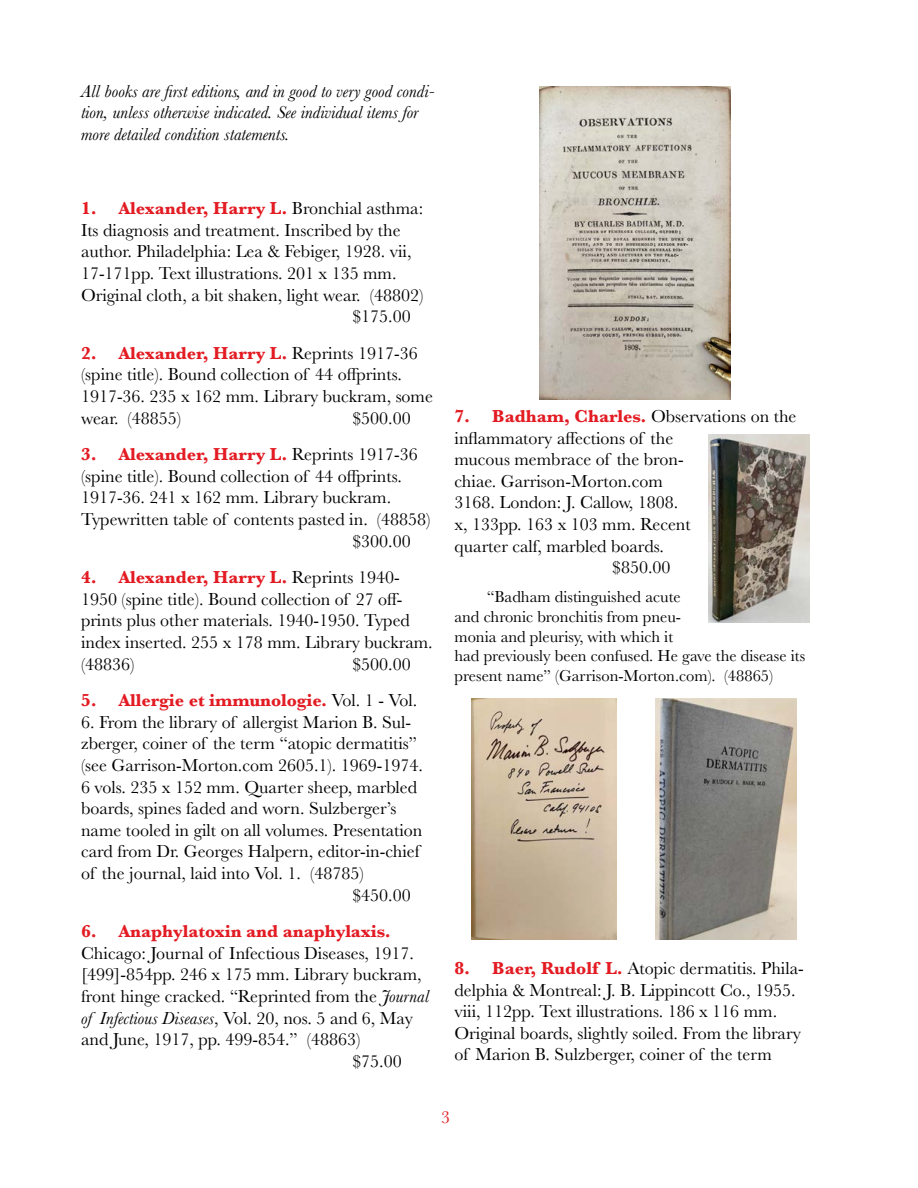
<style>
.page{position:relative;width:918px;height:1188px;background:#fff}
.page>*{position:absolute;margin:0;border:0;box-sizing:border-box;transform-origin:0 0}
.t1{font:18px/21.6px "Baskerville";color:#000}
.t2{font:700 18px "Baskerville";color:#e31b23}
.t3{font:italic 18px/21.6px "Baskerville";color:#000}
.t4{font:18px "Baskerville";color:#e31b23}
.t5{font:16.5px/19.8px "Baskerville";color:#000}
.s1{font-weight:400;color:#000}
.s2{font-weight:700;color:#e31b23}
.s3{font-style:italic}
</style>
<div class="page">
<img style="left:540px;top:86px;width:190px;height:314px">
<img style="left:709px;top:434px;width:101px;height:188px">
<img style="left:471px;top:698px;width:146px;height:241px">
<img style="left:655px;top:698px;width:141px;height:241px">
<p class="t3" style="left:81px;top:80px;width:355px">All books are first editions, and in good to very good condi&shy;tion, unless otherwise indicated. See individual items for more detailed condition statements.</p>
<p class="t2" style="left:81px;top:196px;width:344px">1. Alexander, Harry L. <span class="s1">Bronchial asthma:</span></p>
<p class="t1" style="left:81px;top:219px;width:321px">Its diagnosis and treatment. Inscribed by the</p>
<p class="t1" style="left:81px;top:241px;width:332px">author. Philadelphia: Lea &amp; Febiger, 1928. vii,</p>
<p class="t1" style="left:81px;top:263px;width:317px">17-171pp. Text illustrations. 201 x 135 mm.</p>
<p class="t1" style="left:81px;top:284px;width:344px">Original cloth, a bit shaken, light wear. (48802)</p>
<p class="t1" style="left:352px;top:306px;width:60px">$175.00</p>
<p class="t1" style="left:81px;top:342px;width:353px"><span class="s2">2. Alexander, Harry L.</span> Reprints 1917-36 (spine title). Bound collection of 44 offprints.<br>1917-36. 235 x 162 mm. Library buckram, some wear. (48855)</p>
<p class="t1" style="left:352px;top:407px;width:60px">$500.00</p>
<p class="t2" style="left:81px;top:442px;width:338px">3. Alexander, Harry L. <span class="s1">Reprints 1917-36</span></p>
<p class="t1" style="left:81px;top:465px;width:322px">(spine title). Bound collection of 44 offprints.</p>
<p class="t1" style="left:81px;top:487px;width:312px">1917-36. 241 x 162 mm. Library buckram.</p>
<p class="t1" style="left:81px;top:509px;width:351px">Typewritten table of contents pasted in. (48858)</p>
<p class="t1" style="left:352px;top:530px;width:60px">$300.00</p>
<p class="t1" style="left:81px;top:567px;width:353px"><span class="s2">4. Alexander, Harry L.</span> Reprints 1940- 1950 (spine title). Bound collection of 27 off&shy;prints plus other materials. 1940-1950. Typed index inserted. 255 x 178 mm. Library buckram. (48836)</p>
<p class="t1" style="left:352px;top:653px;width:60px">$500.00</p>
<p class="t2" style="left:81px;top:688px;width:338px">5. Allergie et immunologie. <span class="s1">Vol. 1 - Vol.</span></p>
<p class="t1" style="left:81px;top:711px;width:332px">6. From the library of allergist Marion B. Sul-</p>
<p class="t1" style="left:81px;top:733px;width:338px">zberger, coiner of the term “atopic dermatitis”</p>
<p class="t1" style="left:81px;top:755px;width:344px">(see Garrison-Morton.com 2605.1). 1969-1974.</p>
<p class="t1" style="left:81px;top:776px;width:338px">6 vols. 235 x 152 mm. Quarter sheep, marbled</p>
<p class="t1" style="left:81px;top:798px;width:317px">boards, spines faded and worn. Sulzberger’s</p>
<p class="t1" style="left:81px;top:819px;width:343px">name tooled in gilt on all volumes. Presentation</p>
<p class="t1" style="left:81px;top:841px;width:340px">card from Dr. Georges Halpern, editor-in-chief</p>
<p class="t1" style="left:81px;top:863px;width:284px">of the journal, laid into Vol. 1. (48785)</p>
<p class="t1" style="left:352px;top:884px;width:60px">$450.00</p>
<p class="t2" style="left:81px;top:919px;width:311px">6. Anaphylatoxin and anaphylaxis.</p>
<p class="t1" style="left:81px;top:942px;width:334px">Chicago: Journal of Infectious Diseases, 1917.</p>
<p class="t1" style="left:81px;top:964px;width:342px">[499]-854pp. 246 x 175 mm. Library buckram,</p>
<p class="t1" style="left:81px;top:986px;width:349px">front hinge cracked. “Reprinted from the <span class="s3">Journal</span></p>
<p class="t1" style="left:81px;top:1007px;width:334px"><span class="s3">of Infectious Diseases</span>, Vol. 20, nos. 5 and 6, May</p>
<p class="t1" style="left:81px;top:1029px;width:281px">and June, 1917, pp. 499-854.” (48863)</p>
<p class="t1" style="left:352px;top:1050px;width:51px">$75.00</p>
<p class="t2" style="left:454px;top:404px;width:344px">7. Badham, Charles. <span class="s1">Observations on the</span></p>
<p class="t1" style="left:454px;top:427px;width:220px">inflammatory affections of the</p>
<p class="t1" style="left:454px;top:449px;width:231px">mucous membrace of the bron-</p>
<p class="t1" style="left:454px;top:470px;width:210px">chiae. Garrison-Morton.com</p>
<p class="t1" style="left:454px;top:492px;width:225px">3168. London: J. Callow, 1808.</p>
<p class="t1" style="left:454px;top:514px;width:238px">x, 133pp. 163 x 103 mm. Recent</p>
<p class="t1" style="left:454px;top:535px;width:211px">quarter calf, marbled boards.</p>
<p class="t1" style="left:612px;top:557px;width:60px">$850.00</p>
<p class="t5" style="left:454px;top:587px;width:352px;text-indent:32px">“Badham distinguished acute<br>and chronic bronchitis from pneu-<br>monia and pleurisy, with which it<br>had previously been confused. He gave the disease its present name” (Garrison-Morton.com). (48865)</p>
<p class="t1" style="left:454px;top:958px;width:351px"><span class="s2">8. Baer, Rudolf L.</span> Atopic dermatitis. Phila&shy;delphia &amp; Montreal: J. B. Lippincott Co., 1955. viii, 112pp. Text illustrations. 186 x 116 mm.<br>Original boards, slightly soiled. From the library of Marion B. Sulzberger, coiner of the term</p>
<p class="t4" style="left:441px;top:1106px;width:10px">3</p>
</div>
